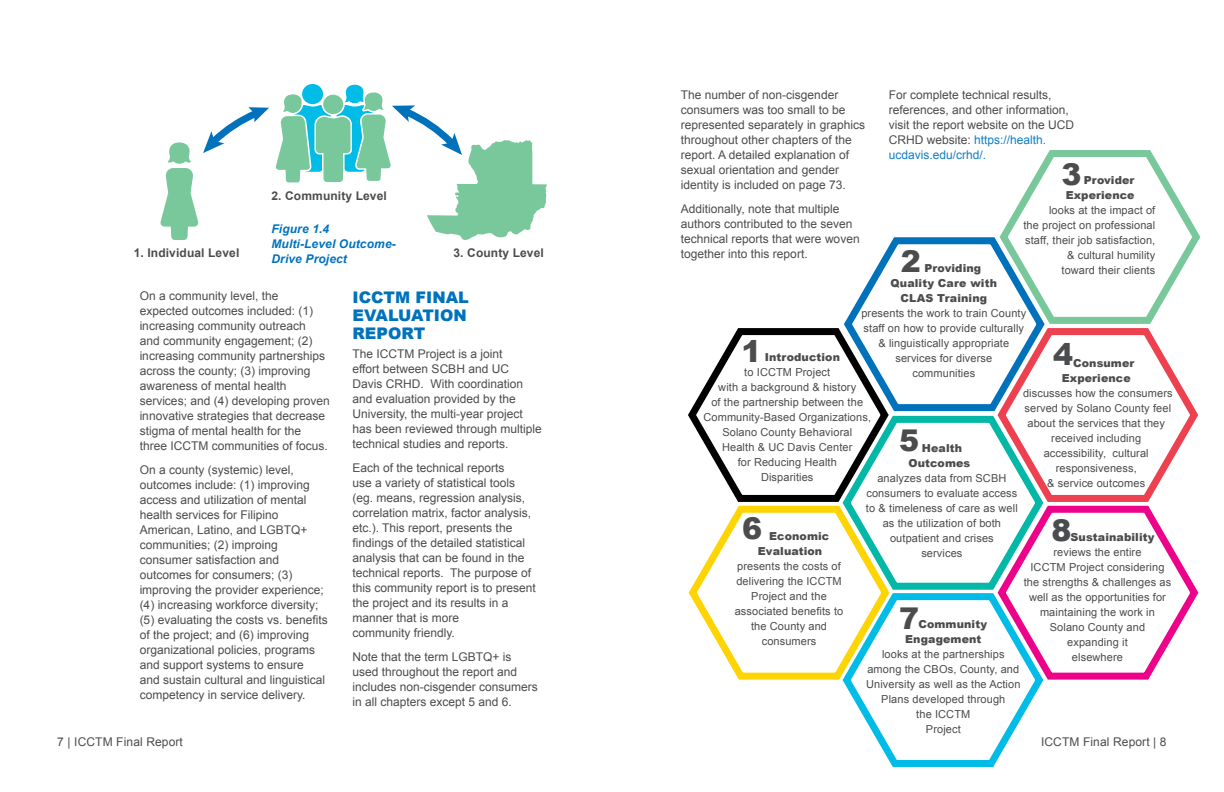
<style>
.page{position:relative;width:1224px;height:792px;background:#fff}
.page>*{position:absolute;margin:0;border:0;box-sizing:border-box;transform-origin:0 0}
.t1{font:900 30px "Arial";color:#4b4c4d}
.t2{font:900 16px/18px "Arial";color:#0072bc}
.t3{font:12px/15px "Arial";color:#4b4c4d}
.t4{font:700 12px "Arial";letter-spacing:.01em;color:#4b4c4d}
.t5{font:italic 700 12px/15px "Arial";letter-spacing:.01em;color:#0072bc}
.t6{font:11px/15px "Arial";letter-spacing:.01em;color:#4b4c4d;text-align:center}
.t7{font:900 11px/15px "Arial";letter-spacing:.01em;color:#4b4c4d}
.s1{color:#107fc3}
</style>
<div class="page">
<svg style="left:275px;top:84px;width:272px;height:156px"></svg>
<svg style="left:161px;top:107px;width:108px;height:133px"></svg>
<svg style="left:688px;top:150px;width:513px;height:617px"></svg>
<p class="t4" style="left:134px;top:245px;width:107px">1. Individual Level</p>
<p class="t4" style="left:272px;top:188px;width:117px">2. Community Level</p>
<p class="t5" style="left:271px;top:222px;width:126px">Figure 1.4<br>Multi-Level Outcome-<br>Drive Project</p>
<p class="t4" style="left:454px;top:245px;width:92px">3. County Level</p>
<p class="t3" style="left:140px;top:289px;width:192px">On a community level, the expected outcomes included: (1) increasing community outreach<br>and community engagement; (2) increasing community partnerships across the county; (3) improving awareness of mental health services; and (4) developing proven innovative strategies that decrease stigma of mental health for the three ICCTM communities of focus.</p>
<p class="t3" style="left:140px;top:463px;width:190px">On a county (systemic) level, outcomes include: (1) improving access and utilization of mental health services for Filipino<br>American, Latino, and LGBTQ+ communities; (2) improing consumer satisfaction and outcomes for consumers; (3) improving the provider experience; (4) increasing workforce diversity; (5) evaluating the costs vs. benefits of the project; and (6) improving organizational policies, programs and support systems to ensure<br>and sustain cultural and linguistical competency in service delivery.</p>
<h2 class="t2" style="left:352px;top:288px;width:118px">ICCTM FINAL<br>EVALUATION<br>REPORT</h2>
<p class="t3" style="left:352px;top:347px;width:191px">The ICCTM Project is a joint<br>effort between SCBH and UC<br>Davis CRHD. With coordination and evaluation provided by the<br>University, the multi-year project has been reviewed through multiple technical studies and reports.</p>
<p class="t3" style="left:352px;top:461px;width:185px">Each of the technical reports<br>use a variety of statistical tools (eg. means, regression analysis, correlation matrix, factor analysis, etc.). This report, presents the findings of the detailed statistical analysis that can be found in the technical reports. The purpose of this community report is to present the project and its results in a manner that is more<br>community friendly.</p>
<p class="t3" style="left:352px;top:650px;width:187px">Note that the term LGBTQ+ is used throughout the report and includes non-cisgender consumers in all chapters except 5 and 6.</p>
<p class="t3" style="left:681px;top:87px;width:186px">The number of non-cisgender consumers was too small to be represented separately in graphics throughout other chapters of the report. A detailed explanation of sexual orientation and gender identity is included on page 73.</p>
<p class="t3" style="left:681px;top:201px;width:180px">Additionally, note that multiple authors contributed to the seven technical reports that were woven together into this report.</p>
<p class="t3" style="left:889px;top:87px;width:187px">For complete technical results, references, and other information, visit the report website on the UCD<br>CRHD website: <span class="s1">https://health. ucdavis.edu/crhd/.</span></p>
<h1 class="t1" style="left:1062px;top:152px;width:22px">3</h1>
<p class="t7" style="left:1066px;top:172px;width:70px;text-align:right">Provider<br>Experience</p>
<p class="t6" style="left:1023px;top:202px;width:133px;text-align:right">looks at the impact of<br>the project on professional staff, their job satisfaction, &amp; cultural humility<br>toward their clients</p>
<h1 class="t1" style="left:901px;top:239px;width:22px">2</h1>
<p class="t7" style="left:924px;top:260px;width:58px">Providing</p>
<p class="t7" style="left:891px;top:275px;width:108px">Quality Care with</p>
<p class="t7" style="left:901px;top:290px;width:88px">CLAS Training</p>
<p class="t6" style="left:861px;top:306px;width:166px">presents the work to train County staff on how to provide culturally &amp; linguistically appropriate services for diverse<br>communities</p>
<h1 class="t1" style="left:742px;top:329px;width:22px">1</h1>
<h1 class="t1" style="left:1053px;top:333px;width:22px">4</h1>
<p class="t7" style="left:765px;top:350px;width:77px">Introduction</p>
<p class="t6" style="left:703px;top:365px;width:169px">to ICCTM Project<br>with a background &amp; history<br>of the partnership between the<br>Community-Based Organizations,<br>Solano County Behavioral<br>Health &amp; UC Davis Center<br>for Reducing Health<br>Disparities</p>
<p class="t7" style="left:1062px;top:355px;width:74px;text-indent:11px">Consumer<br>Experience</p>
<p class="t6" style="left:1023px;top:385px;width:151px">discusses how the consumers served by Solano County feel about the services that they received including accessibility, cultural responsiveness,<br>&amp; service outcomes</p>
<h1 class="t1" style="left:1052px;top:509px;width:22px">8</h1>
<h1 class="t1" style="left:899px;top:418px;width:22px">5</h1>
<p class="t7" style="left:908px;top:440px;width:63px;text-align:center">Health<br>Outcomes</p>
<p class="t6" style="left:866px;top:470px;width:153px">analyzes data from SCBH consumers to evaluate access to &amp; timeleness of care as well as the utilization of both outpatient and crises<br>services</p>
<h1 class="t1" style="left:742px;top:507px;width:22px">6</h1>
<p class="t7" style="left:758px;top:529px;width:73px;text-indent:11px">Economic<br>Evaluation</p>
<p class="t6" style="left:735px;top:559px;width:110px">presents the costs of delivering the ICCTM<br>Project and the associated benefits to the County and consumers</p>
<p class="t7" style="left:1071px;top:529px;width:86px">Sustainability</p>
<p class="t6" style="left:1024px;top:544px;width:149px">reviews the entire<br>ICCTM Project considering the strengths &amp; challenges as well as the opportunities for maintaining the work in<br>Solano County and expanding it<br>elsewhere</p>
<h1 class="t1" style="left:899px;top:597px;width:22px">7</h1>
<p class="t7" style="left:905px;top:616px;width:83px;text-indent:13px">Community<br>Engagement</p>
<p class="t6" style="left:866px;top:647px;width:156px">looks at the partnerships among the CBOs, County, and<br>University as well as the Action<br>Plans developed through<br>the ICCTM<br>Project</p>
<p class="t3" style="left:57px;top:735px;width:127px">7 | ICCTM Final Report</p>
<p class="t3" style="left:1041px;top:735px;width:127px">ICCTM Final Report | 8</p>
</div>
